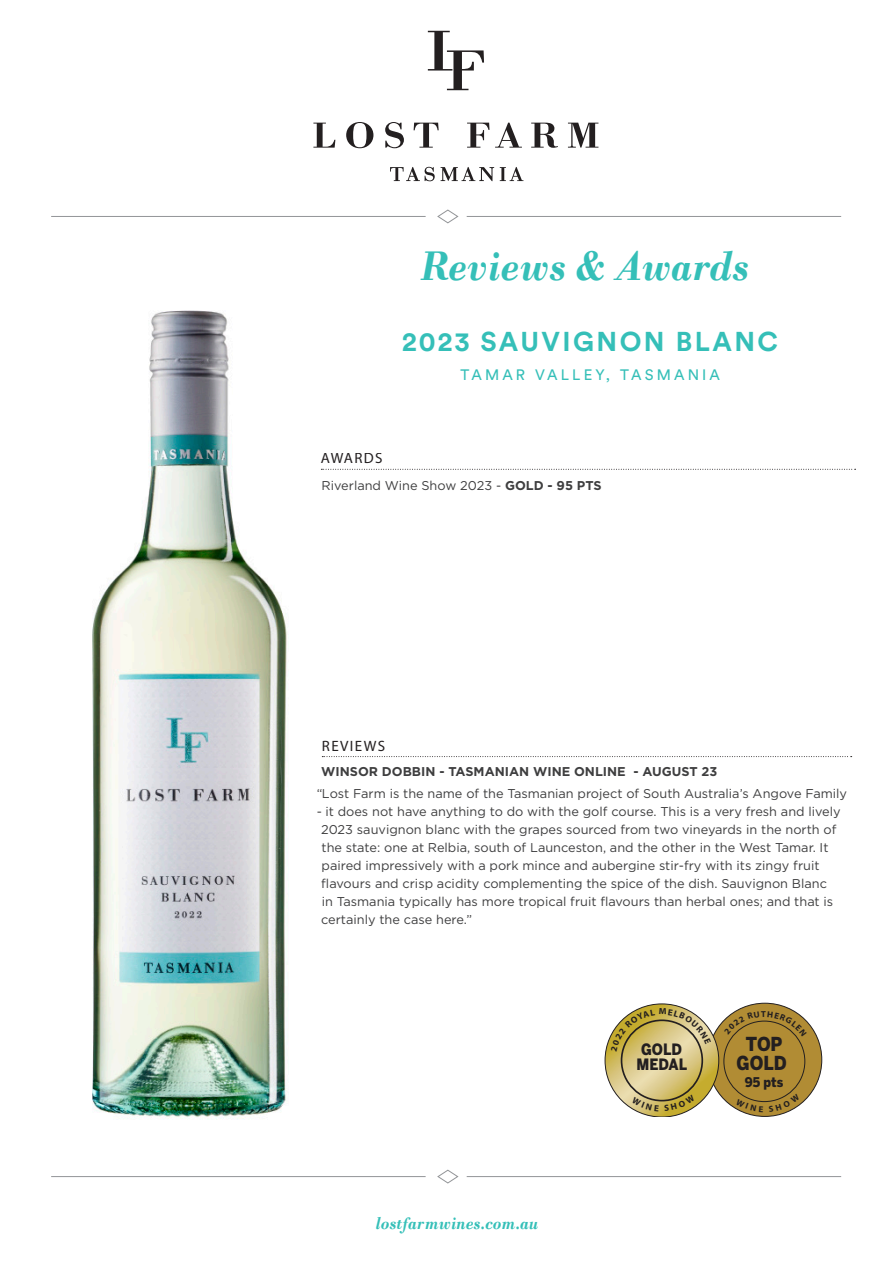
<style>
.page{position:relative;width:893px;height:1263px;background:#fff}
.page>*{position:absolute;margin:0;border:0;box-sizing:border-box;transform-origin:0 0}
.t1{font:italic 700 43.5px "Bodoni";color:#35bfb8;scale:.89 1}
.Headline{font:700 27px "Circular Pro";letter-spacing:.09em;color:#35bfb8}
.t2{font:900 19.2px/19.2px "Benton Sans";color:#231f20;text-align:center;scale:.9 1}
.t3{font:italic 700 18px "Bodoni";color:#35bfb8;scale:.89 1}
.t4{font:900 15.6px/15.6px "Benton Sans";color:#231f20;scale:.9 1}
.Headline-2{font:15px "Circular Pro";letter-spacing:.21em;color:#35bfb8}
.t5{font:15px "Myriad Pro";letter-spacing:.09em;color:#231f20}
.t6{font:900 13.35px "Benton Sans";color:#231f20;scale:.9 1}
.t7{font:12.75px/18px "Gotham";color:#3e3e3f}
.t8{font:700 12.75px "Gotham";color:#3e3e3f}
.s1{font-weight:700}
</style>
<div class="page">
<img style="left:92px;top:310px;width:196px;height:810px">
<svg style="left:321px;top:469px;width:535px;height:1px"></svg>
<svg style="left:322px;top:756px;width:530px;height:1px"></svg>
<svg style="left:313px;top:123px;width:22px;height:25px"></svg>
<svg style="left:346px;top:122px;width:27px;height:26px"></svg>
<svg style="left:385px;top:122px;width:19px;height:26px"></svg>
<svg style="left:414px;top:123px;width:25px;height:25px"></svg>
<svg style="left:467px;top:123px;width:22px;height:25px"></svg>
<svg style="left:495px;top:123px;width:27px;height:25px"></svg>
<svg style="left:531px;top:123px;width:27px;height:25px"></svg>
<svg style="left:568px;top:123px;width:30px;height:25px"></svg>
<svg style="left:390px;top:167px;width:45px;height:14px"></svg>
<svg style="left:441px;top:167px;width:53px;height:14px"></svg>
<svg style="left:500px;top:167px;width:23px;height:14px"></svg>
<svg style="left:428px;top:31px;width:56px;height:59px"></svg>
<svg style="left:437px;top:209px;width:22px;height:15px"></svg>
<hr style="left:467px;top:216px;width:374px;height:1px;background:#939598">
<hr style="left:51px;top:216px;width:375px;height:1px;background:#939598">
<svg style="left:437px;top:1169px;width:22px;height:15px"></svg>
<hr style="left:467px;top:1176px;width:374px;height:1px;background:#939598">
<hr style="left:51px;top:1176px;width:375px;height:1px;background:#939598">
<div style="left:708px;top:1003px;width:114px;height:113px;background:#b18c34;border-radius:50%"></div>
<svg style="left:605px;top:1004px;width:114px;height:113px"></svg>
<svg style="left:724px;top:1011px;width:83px;height:25px"></svg>
<svg style="left:736px;top:1098px;width:27px;height:14px"></svg>
<svg style="left:769px;top:1094px;width:31px;height:18px"></svg>
<svg style="left:611px;top:1008px;width:100px;height:43px"></svg>
<svg style="left:632px;top:1095px;width:63px;height:16px"></svg>
<p class="t1" style="left:420px;top:240px;width:371px">Reviews &amp; Awards</p>
<p class="Headline" style="left:402px;top:323px;width:378px">2023 SAUVIGNON BLANC</p>
<p class="Headline-2" style="left:460px;top:365px;width:261px">TAMAR VALLEY, TASMANIA</p>
<p class="t5" style="left:321px;top:449px;width:63px">AWARDS</p>
<p class="t7" style="left:322px;top:476px;width:281px">Riverland Wine Show 2023 - <span class="s1">GOLD - 95 PTS</span></p>
<p class="t5" style="left:322px;top:736px;width:65px">REVIEWS</p>
<p class="t8" style="left:321px;top:763px;width:398px">WINSOR DOBBIN - TASMANIAN WINE ONLINE - AUGUST 23</p>
<p class="t7" style="left:316px;top:784px;width:532px">“Lost Farm is the name of the Tasmanian project of South Australia’s Angove Family</p>
<p class="t7" style="left:321px;top:802px;width:521px;text-indent:-5px">- it does not have anything to do with the golf course. This is a very fresh and lively 2023 sauvignon blanc with the grapes sourced from two vineyards in the north of the state: one at Relbia, south of Launceston, and the other in the West Tamar. It paired impressively with a pork mince and aubergine stir-fry with its zingy fruit flavours and crisp acidity complementing the spice of the dish. Sauvignon Blanc in Tasmania typically has more tropical fruit flavours than herbal ones; and that is certainly the case here.”</p>
<p class="t3" style="left:376px;top:1213px;width:184px">lostfarmwines.com.au</p>
<p class="t4" style="left:636px;top:1041px;width:58px">GOLD<br>MEDAL</p>
<h3 class="t2" style="left:736px;top:1034px;width:57px">TOP<br>GOLD</h3>
<p class="t6" style="left:745px;top:1074px;width:44px">95 pts</p>
</div>
